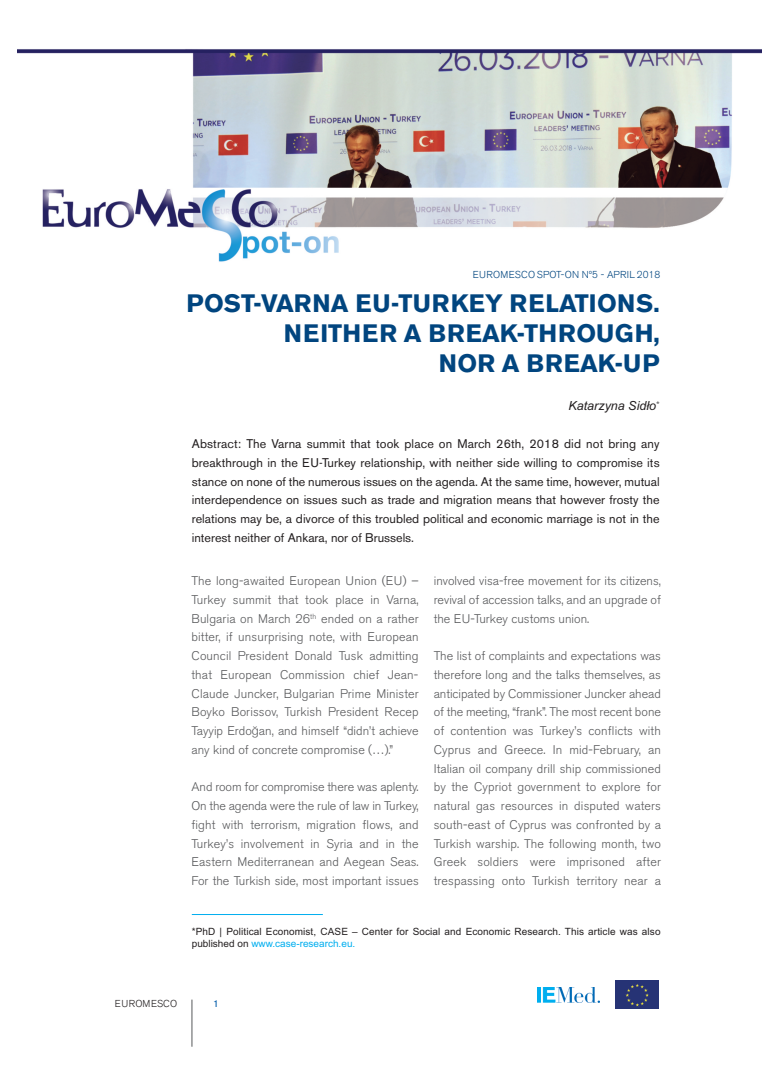
<style>
.page{position:relative;width:780px;height:1088px;background:#fff}
.page>*{position:absolute;margin:0;border:0;box-sizing:border-box;transform-origin:0 0}
.t1{font:700 25px/30px "Akzidenz Grotesk BE";letter-spacing:.02em;color:#01457f;text-align:right}
.t2{font:300 12.5px/18.8px "Akzidenz Grotesk BE";color:#57585a;text-align:justify}
.t3{font:12.5px/18.8px "Akzidenz Grotesk BE";color:#231f20;text-align:justify}
.t4{font:italic 12.5px "Arial";color:#231f20}
.t5{font:10px/11.2px "Arial";letter-spacing:.01em;color:#231f20}
.t6{font:300 10px "Akzidenz Grotesk BE";letter-spacing:.02em;color:#01457f}
.t7{font:300 10px "Akzidenz Grotesk BE";letter-spacing:.02em;color:#231f20}
.t8{font:10px "Akzidenz Grotesk BQ";color:#015ba9}
.s1{font-family:"Akzidenz Grotesk BE";font-weight:300;font-style:normal;color:#57585a}
.s2{font-family:"Helvetica Neue"}
.s3{color:#00aeef}
</style>
<div class="page">
<hr style="left:192px;top:999px;width:1px;height:48px;background:#57585a">
<hr style="left:192px;top:914px;width:131px;height:1px;background:#00aeef">
<img style="left:17px;top:49px;width:744px;height:213px">
<img style="left:538px;top:987px;width:61px;height:16px">
<img style="left:615px;top:980px;width:43px;height:28px">
<p class="t6" style="left:473px;top:270px;width:189px">EUROMESCO SPOT-ON Nº5 - APRIL 2018</p>
<h1 class="t1" style="left:186px;top:290px;width:475px">POST-VARNA EU-TURKEY RELATIONS.<br>NEITHER A BREAK-THROUGH,<br>NOR A BREAK-UP</h1>
<p class="t4" style="left:568px;top:398px;width:93px">Katarzyna Sidło<span class="s1">*</span></p>
<p class="t3" style="left:192px;top:436px;width:469px">Abstract: The Varna summit that took place on March 26th, 2018 did not bring any breakthrough in the EU-Turkey relationship, with neither side willing to compromise its stance on none of the numerous issues on the agenda. At the same time, however, mutual interdependence on issues such as trade and migration means that however frosty the relations may be, a divorce of this troubled political and economic marriage is not in the interest neither of Ankara, nor of Brussels.</p>
<p class="t2" style="left:191px;top:572px;width:229px">The long-awaited European Union (EU) – Turkey summit that took place in Varna, Bulgaria on March 26<sup>th</sup> ended on a rather bitter, if unsurprising note, with European Council President Donald Tusk admitting that European Commission chief Jean-Claude Juncker, Bulgarian Prime Minister Boyko Borissov, Turkish President Recep Tayyip Erdo<span class="s2">ğ</span>an, and himself “didn’t achieve any kind of concrete compromise (…).”</p>
<p class="t2" style="left:191px;top:779px;width:229px">And room for compromise there was aplenty.<br>On the agenda were the rule of law in Turkey, fight with terrorism, migration flows, and Turkey’s involvement in Syria and in the Eastern Mediterranean and Aegean Seas.<br>For the Turkish side, most important issues</p>
<p class="t2" style="left:433px;top:572px;width:229px">involved visa-free movement for its citizens, revival of accession talks, and an upgrade of the EU-Turkey customs union.</p>
<p class="t2" style="left:433px;top:647px;width:229px">The list of complaints and expectations was therefore long and the talks themselves, as anticipated by Commissioner Juncker ahead of the meeting, “frank”. The most recent bone of contention was Turkey’s conflicts with Cyprus and Greece. In mid-February, an Italian oil company drill ship commissioned by the Cypriot government to explore for natural gas resources in disputed waters south-east of Cyprus was confronted by a Turkish warship. The following month, two Greek soldiers were imprisoned after trespassing onto Turkish territory near a</p>
<p class="t5" style="left:192px;top:926px;width:470px">*PhD | Political Economist, CASE – Center for Social and Economic Research. This article was also published on <span class="s3">www.case-research.eu.</span></p>
<p class="t7" style="left:115px;top:999px;width:64px">EUROMESCO</p>
<p class="t8" style="left:213px;top:999px;width:7px">1</p>
</div>
